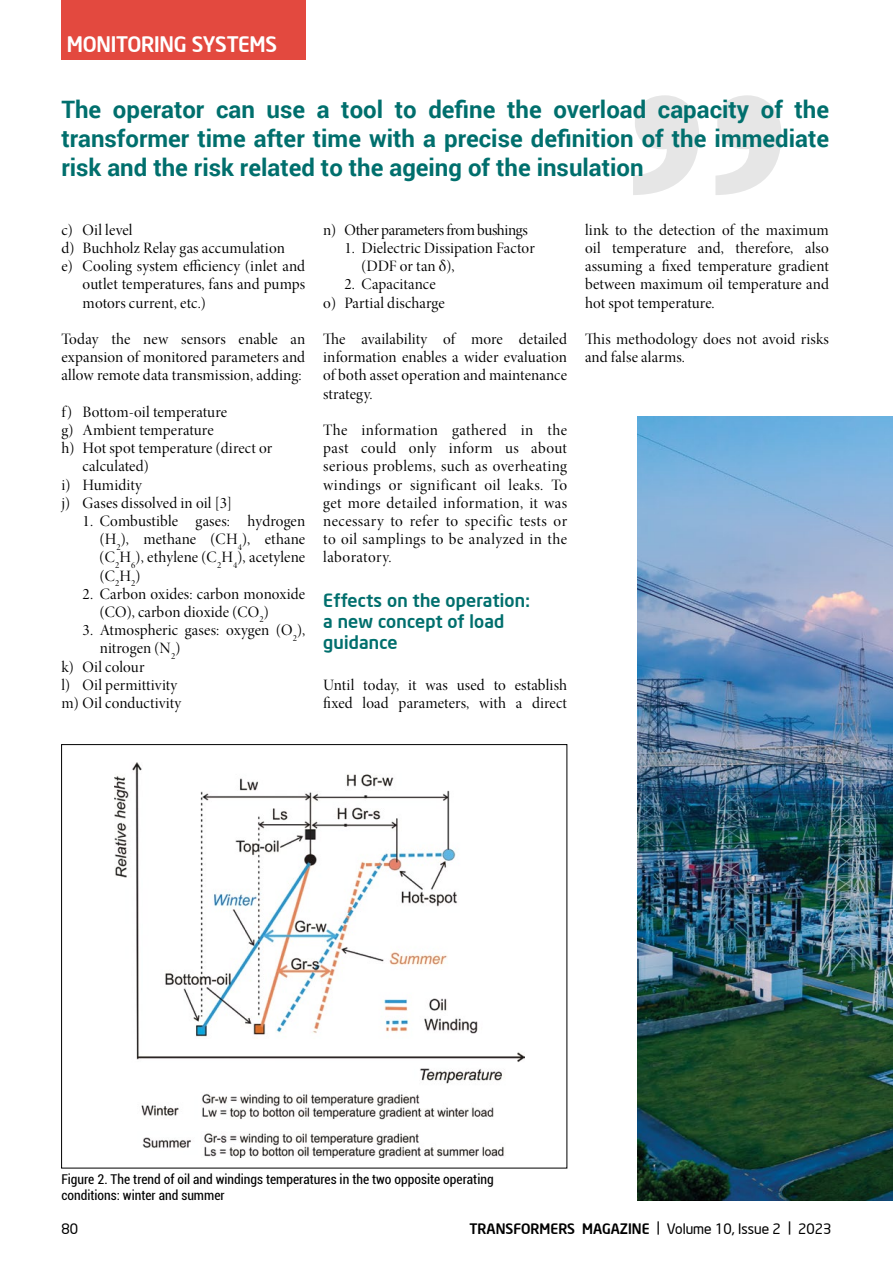
<style>
.page{position:relative;width:893px;height:1263px;background:#fff}
.page>*{position:absolute;margin:0;border:0;box-sizing:border-box;transform-origin:0 0}
.t1{font:700 24px/28.8px "Roboto";color:#006f6d;text-align:justify}
.t2{font:500 21px "Neo Sans Intel";letter-spacing:-.01em;color:#fff}
.t3{font:500 18px/21px "Neo Sans Intel";letter-spacing:.01em;color:#006f6d}
.t4{font:15.9px/18.1px "Minion Pro Disp";letter-spacing:.01em;color:#000;text-align:justify}
.t5{font:15.9px "Minion Pro Disp";letter-spacing:-.025em;color:#000}
.t6{font:14.25px "Neo Sans Intel";color:#000}
.t7{font:condensed 13.5px/16.5px "Roboto";color:#000}
.s1{font-weight:500}
</style>
<div class="page">
<svg style="left:633px;top:95px;width:148px;height:100px"></svg>
<img style="left:114px;top:762px;width:411px;height:395px">
<div style="left:62px;top:0;width:244px;height:60px;background:#e3493f"></div>
<img style="left:638px;top:417px;width:255px;height:783px">
<h2 class="t2" style="left:67px;top:31px;width:212px">MONITORING SYSTEMS</h2>
<h1 class="t1" style="left:61px;top:94px;width:769px">The operator can use a tool to define the overload capacity of the transformer time after time with a precise definition of the immediate risk and the risk related to the ageing of the insulation</h1>
<p class="t4" style="left:61px;top:221px;width:73px">c) Oil level</p>
<p class="t4" style="left:61px;top:239px;width:225px">d) Buchholz Relay gas accumulation</p>
<p class="t4" style="left:61px;top:257px;width:245px">e) Cooling system efficiency (inlet and</p>
<p class="t4" style="left:83px;top:276px;width:224px">outlet temperatures, fans and pumps</p>
<p class="t4" style="left:83px;top:294px;width:125px">motors current, etc.)</p>
<p class="t4" style="left:61px;top:330px;width:245px">Today the new sensors enable an expansion of monitored parameters and allow remote data transmission, adding:</p>
<p class="t4" style="left:61px;top:403px;width:167px">f) Bottom-oil temperature</p>
<p class="t4" style="left:61px;top:421px;width:154px">g) Ambient temperature</p>
<p class="t4" style="left:61px;top:439px;width:212px">h) Hot spot temperature (direct or</p>
<p class="t4" style="left:83px;top:458px;width:67px">calculated)</p>
<p class="t4" style="left:61px;top:476px;width:82px">i) Humidity</p>
<p class="t4" style="left:61px;top:494px;width:172px">j) Gases dissolved in oil [3]</p>
<p class="t4" style="left:100px;top:512px;width:207px;text-indent:-17px">1. Combustible gases: hydrogen (H<sub>2</sub>), methane (CH<sub>4</sub>), ethane (C<sub>2</sub>H<sub>6</sub>), ethylene (C<sub>2</sub>H<sub>4</sub>), acetylene (C<sub>2</sub>H<sub>2</sub>)</p>
<p class="t4" style="left:100px;top:585px;width:207px;text-indent:-17px">2. Carbon oxides: carbon monoxide (CO), carbon dioxide (CO<sub>2</sub>)</p>
<p class="t4" style="left:83px;top:621px;width:224px">3. Atmospheric gases: oxygen (O<sub>2</sub>),</p>
<p class="t4" style="left:100px;top:640px;width:82px">nitrogen (N<sub>2</sub>)</p>
<p class="t4" style="left:61px;top:658px;width:85px">k) Oil colour</p>
<p class="t4" style="left:61px;top:676px;width:117px">l) Oil permittivity</p>
<p class="t4" style="left:61px;top:694px;width:121px">m) Oil conductivity</p>
<p class="t5" style="left:323px;top:220px;width:206px">n) Other parameters from bushings</p>
<p class="t4" style="left:361px;top:239px;width:175px;text-indent:-17px">1. Dielectric Dissipation Factor (DDF or tan δ),</p>
<p class="t4" style="left:323px;top:276px;width:123px;text-indent:21px">2. Capacitance o) Partial discharge</p>
<p class="t4" style="left:323px;top:330px;width:245px">The availability of more detailed information enables a wider evaluation of both asset operation and maintenance strategy.</p>
<p class="t4" style="left:323px;top:421px;width:245px">The information gathered in the past could only inform us about serious problems, such as overheating windings or significant oil leaks. To get more detailed information, it was necessary to refer to specific tests or to oil samplings to be analyzed in the laboratory.</p>
<p class="t3" style="left:323px;top:590px;width:208px">Effects on the operation: a new concept of load guidance</p>
<p class="t4" style="left:323px;top:676px;width:245px">Until today, it was used to establish fixed load parameters, with a direct</p>
<p class="t4" style="left:585px;top:221px;width:245px">link to the detection of the maximum oil temperature and, therefore, also assuming a fixed temperature gradient between maximum oil temperature and hot spot temperature.</p>
<p class="t4" style="left:585px;top:330px;width:245px">This methodology does not avoid risks and false alarms.</p>
<p class="t7" style="left:61px;top:1170px;width:434px">Figure 2. The trend of oil and windings temperatures in the two opposite operating conditions: winter and summer</p>
<p class="t6" style="left:61px;top:1220px;width:18px">80</p>
<p class="t6" style="left:469px;top:1220px;width:363px"><span class="s1">TRANSFORMERS MAGAZINE</span> | Volume 10, Issue 2 | 2023</p>
</div>
